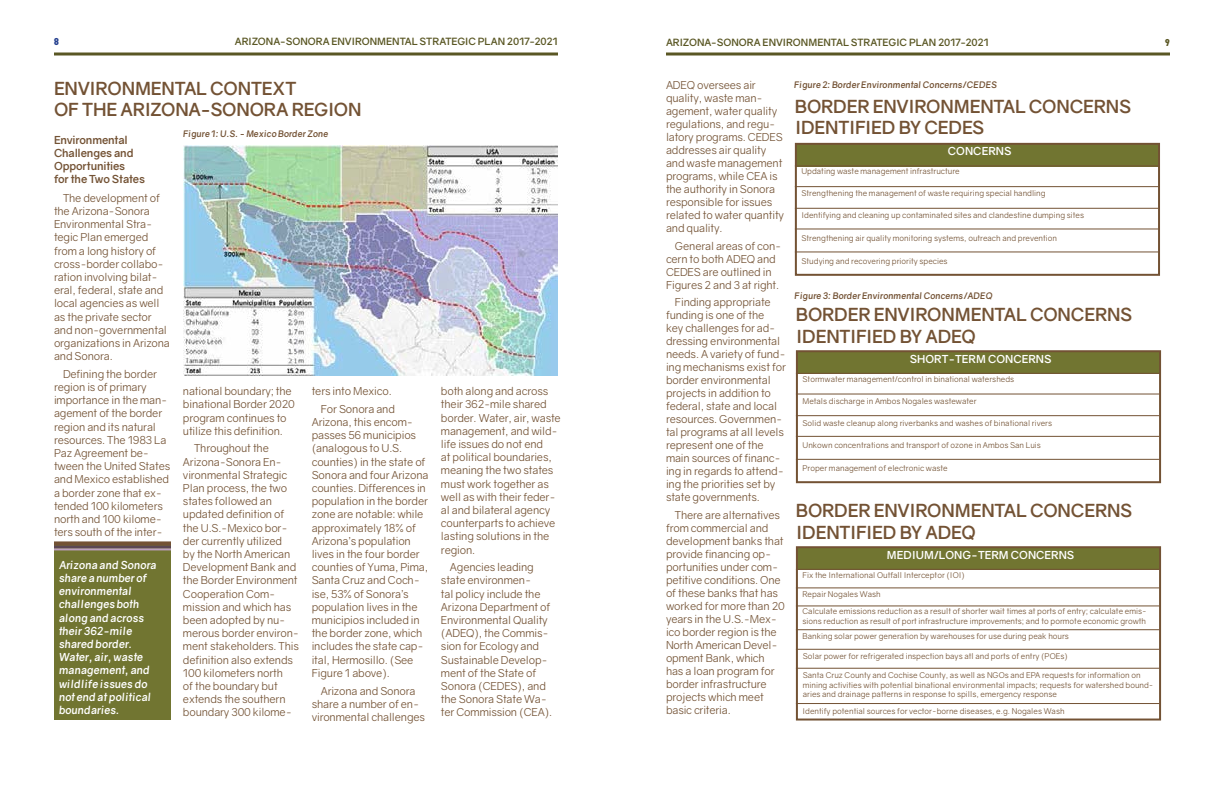
<style>
.page{position:relative;width:1224px;height:792px;background:#fff}
.page>*{position:absolute;margin:0;border:0;box-sizing:border-box;transform-origin:0 0}
.t1{font:700 18px/21.6px "Gravity";letter-spacing:-.015em;color:#735234}
.t2{font:11px/13.2px "Gravity";letter-spacing:-.015em;color:#735234}
.t3{font:italic 700 11px/13.2px "Gravity";color:#fff}
.t4{font:700 11px/13.2px "Gravity";letter-spacing:-.015em;color:#735234}
.t5{font:700 11px "Gravity";color:#fff}
.t6{font:700 10px "Gravity";letter-spacing:-.005em;color:#5a5724}
.t7{font:900 10px "Baron Neue";color:#25408f}
.t8{font:900 10px "Baron Neue";color:#5a5724}
.t9{font:italic 700 9px "Gravity";color:#735234}
.t10{font:8px/9.6px "Gravity";color:#735234}
</style>
<div class="page">
<svg style="left:54px;top:52px;width:504px;height:4px;background:#83805a"></svg>
<svg style="left:666px;top:52px;width:504px;height:4px;background:#83805a"></svg>
<img style="left:183px;top:145px;width:375px;height:231px">
<div style="left:54px;top:542px;width:117px;height:178px;background:#717531"></div>
<hr style="left:54px;top:545px;width:117px;height:3px;background:#5b4753">
<svg style="left:54px;top:541px;width:117px;height:4px"></svg>
<hr style="left:54px;top:548px;width:117px;height:2px;background:#bda0bf">
<div style="left:796px;top:144px;width:363px;height:22px;background:#717531"></div>
<div style="left:795px;top:143px;width:365px;height:133px;border:2px solid #735234"></div>
<hr style="left:795px;top:165px;width:363px;height:1px;background:#735234">
<hr style="left:795px;top:186px;width:363px;height:1px;background:#735234">
<hr style="left:795px;top:208px;width:363px;height:1px;background:#735234">
<hr style="left:795px;top:228px;width:363px;height:1px;background:#735234">
<hr style="left:795px;top:251px;width:363px;height:1px;background:#735234">
<div style="left:797px;top:352px;width:363px;height:22px;background:#717531"></div>
<div style="left:797px;top:548px;width:363px;height:22px;background:#717531"></div>
<div style="left:796px;top:350px;width:365px;height:133px;border:2px solid #735234"></div>
<div style="left:796px;top:546px;width:365px;height:175px;border:2px solid #735234"></div>
<hr style="left:796px;top:373px;width:363px;height:1px;background:#735234">
<hr style="left:796px;top:569px;width:363px;height:1px;background:#735234">
<hr style="left:796px;top:394px;width:363px;height:1px;background:#735234">
<hr style="left:796px;top:587px;width:363px;height:1px;background:#735234">
<hr style="left:796px;top:415px;width:363px;height:1px;background:#735234">
<hr style="left:796px;top:605px;width:363px;height:1px;background:#735234">
<hr style="left:796px;top:436px;width:363px;height:1px;background:#735234">
<hr style="left:796px;top:629px;width:363px;height:1px;background:#735234">
<hr style="left:796px;top:459px;width:363px;height:1px;background:#735234">
<hr style="left:796px;top:649px;width:363px;height:1px;background:#735234">
<hr style="left:796px;top:668px;width:363px;height:1px;background:#735234">
<hr style="left:796px;top:703px;width:363px;height:1px;background:#735234">
<p class="t7" style="left:54px;top:35px;width:6px">8</p>
<p class="t6" style="left:235px;top:35px;width:325px">ARIZONA-SONORA ENVIRONMENTAL STRATEGIC PLAN 2017-2021</p>
<p class="t6" style="left:666px;top:36px;width:325px">ARIZONA-SONORA ENVIRONMENTAL STRATEGIC PLAN 2017-2021</p>
<p class="t8" style="left:1165px;top:36px;width:6px">9</p>
<h1 class="t1" style="left:54px;top:77px;width:309px">ENVIRONMENTAL CONTEXT<br>OF THE ARIZONA-SONORA REGION</h1>
<p class="t2" style="left:666px;top:79px;width:120px">ADEQ oversees air quality, waste man&shy;agement, water quality regulations, and regu&shy;latory programs. CEDES addresses air quality and waste management programs, while CEA is the authority in Sonora responsible for issues related to water quantity and quality.</p>
<p class="t2" style="left:666px;top:239px;width:117px;text-indent:9px">General areas of con&shy;cern to both ADEQ and<br>CEDES are outlined in<br>Figures 2 and 3 at right.</p>
<p class="t2" style="left:666px;top:296px;width:121px;text-indent:9px">Finding appropriate funding is one of the<br>key challenges for ad&shy;dressing environmental needs. A variety of fund&shy;ing mechanisms exist for border environmental projects in addition to federal, state and local resources. Governmen&shy;tal programs at all levels represent one of the main sources of financ&shy;ing in regards to attend&shy;ing the priorities set by state governments.</p>
<p class="t2" style="left:666px;top:508px;width:120px;text-indent:9px">There are alternatives from commercial and development banks that provide financing op&shy;portunities under com&shy;petitive conditions. One of these banks that has worked for more than 20 years in the U.S.-Mex&shy;ico border region is the<br>North American Devel&shy;opment Bank, which has a loan program for border infrastructure projects which meet basic criteria.</p>
<p class="t9" style="left:794px;top:79px;width:205px">Figure 2: Border Environmental Concerns/CEDES</p>
<h1 class="t1" style="left:795px;top:96px;width:338px">BORDER ENVIRONMENTAL CONCERNS<br>IDENTIFIED BY CEDES</h1>
<p class="t5" style="left:948px;top:144px;width:65px">CONCERNS</p>
<p class="t10" style="left:801px;top:167px;width:160px">Updating waste management infrastructure</p>
<p class="t10" style="left:801px;top:189px;width:246px">Strengthening the management of waste requiring special handling</p>
<p class="t10" style="left:801px;top:211px;width:284px">Identifying and cleaning up contaminated sites and clandestine dumping sites</p>
<p class="t10" style="left:801px;top:233px;width:257px">Strengthening air quality monitoring systems, outreach and prevention</p>
<p class="t10" style="left:801px;top:256px;width:148px">Studying and recovering priority species</p>
<p class="t9" style="left:183px;top:129px;width:147px">Figure 1: U.S. - Mexico Border Zone</p>
<p class="t4" style="left:54px;top:133px;width:93px">Environmental<br>Challenges and<br>Opportunities<br>for the Two States</p>
<p class="t2" style="left:54px;top:191px;width:118px;text-indent:9px">The development of the Arizona-Sonora<br>Environmental Stra&shy;tegic Plan emerged from a long history of cross-border collabo&shy;ration involving bilat&shy;eral, federal, state and local agencies as well as the private sector and non-governmental organizations in Arizona and Sonora.</p>
<p class="t2" style="left:54px;top:367px;width:118px;text-indent:9px">Defining the border region is of primary importance in the man&shy;agement of the border region and its natural resources. The 1983 La<br>Paz Agreement be&shy;tween the United States and Mexico established a border zone that ex&shy;tended 100 kilometers north and 100 kilome&shy;ters south of the inter-</p>
<p class="t9" style="left:795px;top:290px;width:200px">Figure 3: Border Environmental Concerns/ADEQ</p>
<h1 class="t1" style="left:796px;top:304px;width:338px">BORDER ENVIRONMENTAL CONCERNS<br>IDENTIFIED BY ADEQ</h1>
<p class="t5" style="left:910px;top:352px;width:143px">SHORT-TERM CONCERNS</p>
<p class="t10" style="left:803px;top:374px;width:213px">Stormwater management/control in binational watersheds</p>
<p class="t2" style="left:183px;top:385px;width:113px">national boundary; the binational Border 2020 program continues to utilize this definition.</p>
<p class="t2" style="left:183px;top:442px;width:118px;text-indent:11px">Throughout the<br>Arizona-Sonora En&shy;vironmental Strategic<br>Plan process, the two states followed an updated definition of the U.S.-Mexico bor&shy;der currently utilized<br>by the North American<br>Development Bank and the Border Environment<br>Cooperation Com&shy;mission and which has been adopted by nu&shy;merous border environ&shy;ment stakeholders. This definition also extends<br>100 kilometers north<br>of the boundary but extends the southern boundary 300 kilome-</p>
<p class="t2" style="left:321px;top:382px;width:76px;line-height:17.7px;text-indent:-9px">ters into Mexico.<br>For Sonora and</p>
<p class="t2" style="left:312px;top:416px;width:118px">Arizona, this encom&shy;passes 56 municipios (analogous to U.S. counties) in the state of<br>Sonora and four Arizona counties. Differences in population in the border zone are notable: while approximately 18% of<br>Arizona’s population lives in the four border counties of Yuma, Pima,<br>Santa Cruz and Coch&shy;ise, 53% of Sonora’s population lives in the municipios included in the border zone, which includes the state cap&shy;ital, Hermosillo. (See<br>Figure 1 above).</p>
<p class="t2" style="left:312px;top:684px;width:115px;text-align:center">Arizona and Sonora share a number of en&shy;vironmental challenges</p>
<p class="t2" style="left:441px;top:385px;width:121px">both along and across their 362-mile shared border. Water, air, waste management, and wild&shy;life issues do not end<br>at political boundaries, meaning the two states must work together as well as with their feder&shy;al and bilateral agency counterparts to achieve lasting solutions in the region.</p>
<p class="t2" style="left:441px;top:561px;width:113px;text-indent:9px">Agencies leading state environmen-<br>tal policy include the<br>Arizona Department of<br>Environmental Quality (ADEQ), the Commis&shy;sion for Ecology and<br>Sustainable Develop&shy;ment of the State of<br>Sonora (CEDES), and the Sonora State Wa&shy;ter Commission (CEA).</p>
<p class="t10" style="left:803px;top:396px;width:175px">Metals discharge in Ambos Nogales wastewater</p>
<p class="t10" style="left:803px;top:418px;width:251px">Solid waste cleanup along riverbanks and washes of binational rivers</p>
<p class="t10" style="left:803px;top:441px;width:240px">Unkown concentrations and transport of ozone in Ambos San Luis</p>
<p class="t10" style="left:803px;top:463px;width:147px">Proper management of electronic waste</p>
<h1 class="t1" style="left:796px;top:500px;width:338px">BORDER ENVIRONMENTAL CONCERNS<br>IDENTIFIED BY ADEQ</h1>
<p class="t5" style="left:887px;top:548px;width:189px">MEDIUM/LONG-TERM CONCERNS</p>
<p class="t3" style="left:59px;top:558px;width:99px">Arizona and Sonora share a number of environmental challenges both along and across their 362-mile shared border.<br>Water, air, waste management, and wildlife issues do not end at political boundaries.</p>
<p class="t10" style="left:803px;top:570px;width:164px">Fix the International Outfall Interceptor (IOI)</p>
<p class="t10" style="left:803px;top:589px;width:80px">Repair Nogales Wash</p>
<p class="t10" style="left:803px;top:607px;width:346px">Calculate emissions reduction as a result of shorter wait times at ports of entry; calculate emis&shy;sions reduction as result of port infrastructure improvements; and to pormote economic growth</p>
<p class="t10" style="left:803px;top:632px;width:268px">Banking solar power generation by warehouses for use during peak hours</p>
<p class="t10" style="left:803px;top:651px;width:267px">Solar power for refrigerated inspection bays atl and ports of entry (POEs)</p>
<p class="t10" style="left:803px;top:670px;width:352px">Santa Cruz County and Cochise County, as well as NGOs and EPA requests for information on mining activities with potential binational environmental impacts; requests for watershed bound&shy;aries and drainage patterns in response to spills, emergency response</p>
<p class="t10" style="left:803px;top:707px;width:264px">Identify potential sources for vector-borne diseases, e.g. Nogales Wash</p>
</div>
